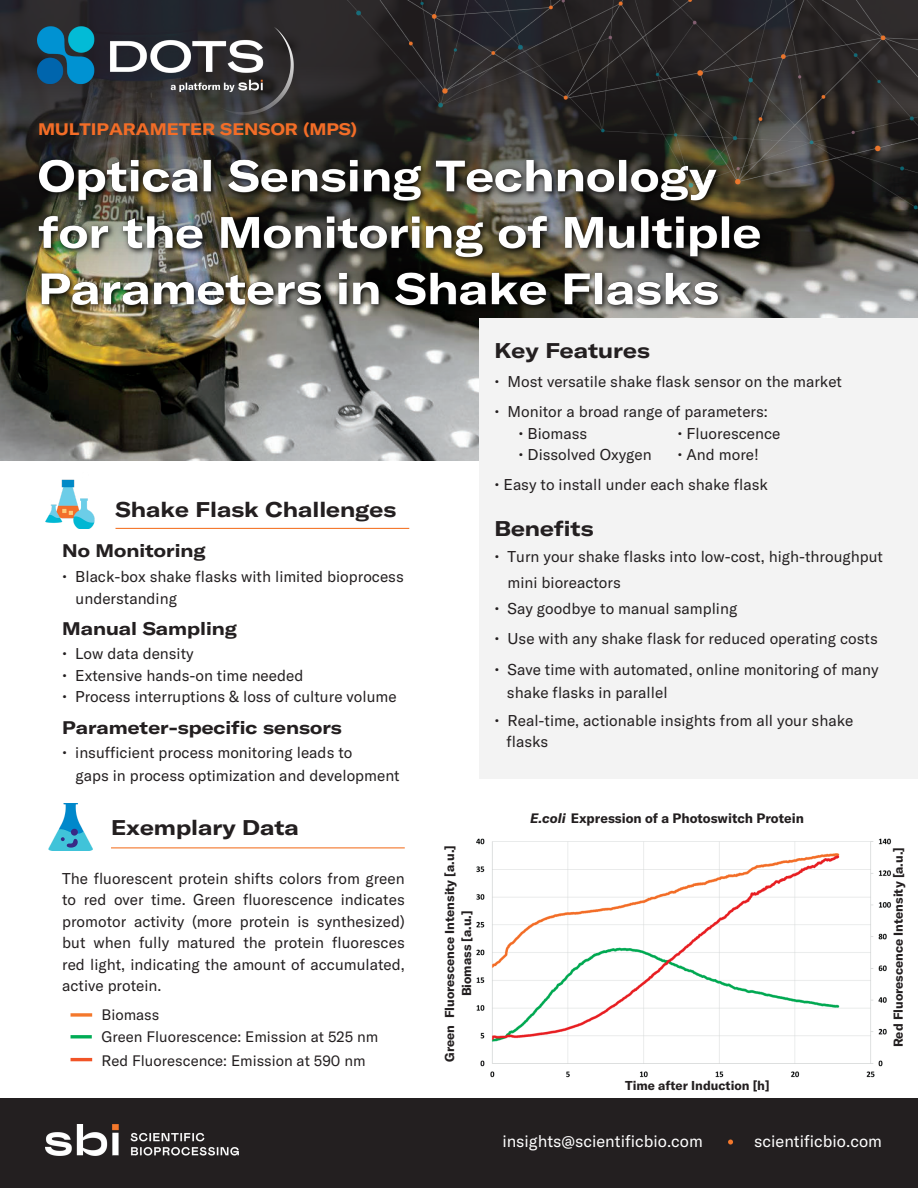
<style>
.page{position:relative;width:918px;height:1188px;background:#fff}
.page>*{position:absolute;margin:0;border:0;box-sizing:border-box;transform-origin:0 0}
.t1{font:700 expanded 21px "GT America";color:#231f20}
.t2{font:700 expanded 18px "GT America";color:#231f20}
.t3{font:16.5px "GT America";color:#fff}
.t4{font:700 expanded 16.5px "GT America";color:#f36d27}
.t5{font:15.45px/21.3px "GT America";color:#231f20;text-align:justify}
.t6{font:15px "GT America";color:#231f20}
.t7{font:700 13.5px "GT America";color:#231f20}
.t8{font:700 12.75px "GT America";color:#231f20}
.s1{font-style:italic}
</style>
<div class="page">
<img style="left:45px;top:479px;width:50px;height:50px">
<hr style="left:116px;top:528px;width:293px;height:1px;background:#f4782c">
<img style="left:49px;top:803px;width:43px;height:48px">
<hr style="left:111px;top:847px;width:294px;height:1px;background:#f4782c">
<div style="left:0;top:1098px;width:918px;height:90px;background:#231f20"></div>
<svg style="left:728px;top:1140px;width:5px;height:5px"></svg>
<img style="left:45px;top:1124px;width:194px;height:32px">
<div style="left:479px;top:318px;width:439px;height:461px;background:#f3f3f3"></div>
<img style="left:476px;top:838px;width:415px;height:240px">
<svg style="left:71px;top:1013px;width:21px;height:4px"></svg>
<hr style="left:71px;top:1035px;width:21px;height:3px;background:#00ac55">
<hr style="left:71px;top:1058px;width:21px;height:3px;background:#f15427">
<svg style="left:0;top:0;width:918px;height:461px"></svg>
<img style="left:38px;top:27px;width:255px;height:88px">
<img style="left:30px;top:148px;width:742px;height:169px">
<img style="left:324px;top:0;width:594px;height:236px">
<p class="t4" style="left:38px;top:119px;width:321px">MULTIPARAMETER SENSOR (MPS)</p>
<p class="t1" style="left:494px;top:337px;width:157px">Key Features</p>
<p class="t5" style="left:494px;top:371px;width:349px">• Most versatile shake flask sensor on the market</p>
<p class="t5" style="left:494px;top:401px;width:275px">• Monitor a broad range of parameters:</p>
<p class="t5" style="left:519px;top:422px;width:70px">• Biomass</p>
<p class="t5" style="left:519px;top:444px;width:135px">• Dissolved Oxygen</p>
<p class="t5" style="left:678px;top:422px;width:104px">• Fluorescence</p>
<p class="t5" style="left:678px;top:444px;width:83px">• And more!</p>
<p class="t1" style="left:116px;top:496px;width:282px">Shake Flask Challenges</p>
<p class="t2" style="left:62px;top:539px;width:145px">No Monitoring</p>
<p class="t5" style="left:62px;top:566px;width:343px">• Black-box shake flasks with limited bioprocess</p>
<p class="t5" style="left:76px;top:588px;width:103px">understanding</p>
<p class="t2" style="left:62px;top:617px;width:177px">Manual Sampling</p>
<p class="t5" style="left:62px;top:643px;width:133px">• Low data density</p>
<p class="t5" style="left:62px;top:664px;width:243px">• Extensive hands-on time needed</p>
<p class="t5" style="left:62px;top:686px;width:336px">• Process interruptions &amp; loss of culture volume</p>
<p class="t5" style="left:494px;top:473px;width:275px">• Easy to install under each shake flask</p>
<p class="t1" style="left:494px;top:515px;width:101px">Benefits</p>
<p class="t5" style="left:508px;top:571px;width:115px">mini bioreactors</p>
<p class="t5" style="left:494px;top:546px;width:390px">• Turn your shake flasks into low-cost, high-throughput</p>
<p class="t5" style="left:494px;top:598px;width:244px">• Say goodbye to manual sampling</p>
<p class="t5" style="left:494px;top:628px;width:385px">• Use with any shake flask for reduced operating costs</p>
<p class="t5" style="left:494px;top:658px;width:386px">• Save time with automated, online monitoring of many</p>
<p class="t5" style="left:507px;top:681px;width:162px">shake flasks in parallel</p>
<p class="t2" style="left:62px;top:716px;width:281px">Parameter-specific sensors</p>
<p class="t5" style="left:494px;top:710px;width:360px">• Real-time, actionable insights from all your shake</p>
<p class="t5" style="left:506px;top:731px;width:43px">flasks</p>
<p class="t5" style="left:62px;top:742px;width:292px">• insufficient process monitoring leads to</p>
<p class="t5" style="left:76px;top:765px;width:326px">gaps in process optimization and development</p>
<p class="t1" style="left:111px;top:814px;width:189px">Exemplary Data</p>
<p class="t5" style="left:62px;top:868px;width:344px">The fluorescent protein shifts colors from green to red over time. Green fluorescence indicates promotor activity (more protein is synthesized) but when fully matured the protein fluoresces red light, indicating the amount of accumulated, active protein.</p>
<p class="t6" style="left:101px;top:1005px;width:59px">Biomass</p>
<p class="t6" style="left:102px;top:1027px;width:278px">Green Fluorescence: Emission at 525 nm</p>
<p class="t6" style="left:101px;top:1051px;width:266px">Red Fluorescence: Emission at 590 nm</p>
<p class="t8" style="left:441px;top:1062px;width:218px;rotate:-90deg">Green Fluorescence Intensity [a.u.]</p>
<p class="t8" style="left:458px;top:996px;width:88px;rotate:-90deg">Biomass [a.u.]</p>
<p class="t7" style="left:530px;top:809px;width:275px"><span class="s1">E.coli</span> Expression of a Photoswitch Protein</p>
<p class="t8" style="left:625px;top:1077px;width:146px">Time after Induction [h]</p>
<p class="t8" style="left:890px;top:1047px;width:202px;rotate:-90deg">Red Fluorescence Intensity [a.u.]</p>
<p class="t3" style="left:502px;top:1131px;width:202px">insights@scientificbio.com</p>
<p class="t3" style="left:754px;top:1131px;width:129px">scientificbio.com</p>
</div>
